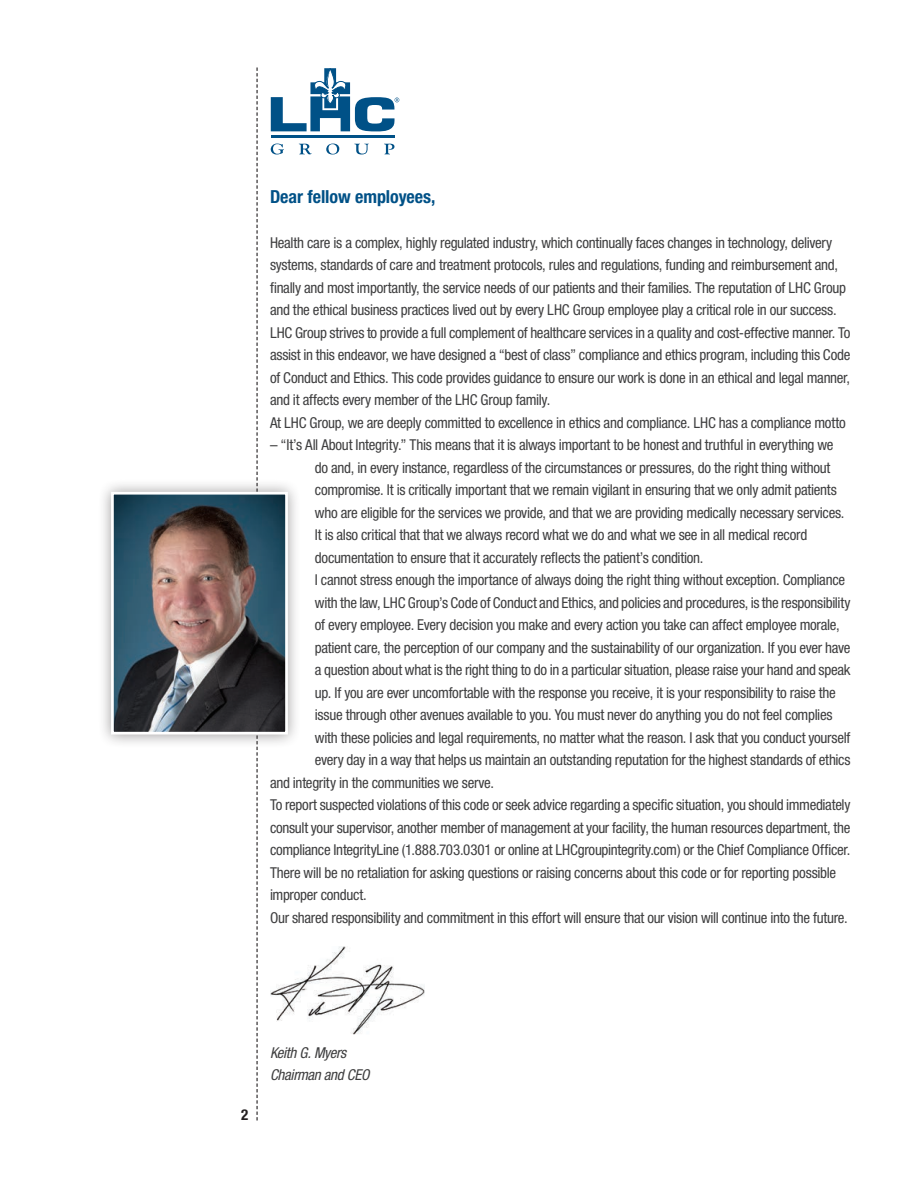
<style>
.page{position:relative;width:918px;height:1188px;background:#fff}
.page>*{position:absolute;margin:0;border:0;box-sizing:border-box;transform-origin:0 0}
.subhead{font:700 condensed 18px "Helvetica Neue";letter-spacing:-.005em;color:#005187}
.body_copy{font:condensed 15px "Helvetica Neue";letter-spacing:-.02em;color:#3e3e3f}
.body_copy-2{font:italic condensed 15px "Helvetica Neue";letter-spacing:-.02em;color:#3e3e3f}
.t1{font:700 condensed 15px "Helvetica Neue";color:#231f20}
</style>
<div class="page">
<img style="left:399px;top:983px;width:26px;height:25px">
<div style="left:97px;top:478px;width:205px;height:270px;background:#231f20;opacity:.45"></div>
<svg style="left:112px;top:67px;width:287px;height:1053px"></svg>
<img style="left:110px;top:491px;width:179px;height:245px">
<p class="subhead" style="left:270px;top:186px;width:167px">Dear fellow employees,</p>
<p class="body_copy" style="left:270px;top:234px;width:564px">Health care is a complex, highly regulated industry, which continually faces changes in technology, delivery</p>
<p class="body_copy" style="left:270px;top:256px;width:570px">systems, standards of care and treatment protocols, rules and regulations, funding and reimbursement and,</p>
<p class="body_copy" style="left:270px;top:279px;width:578px">finally and most importantly, the service needs of our patients and their families. The reputation of LHC Group</p>
<p class="body_copy" style="left:270px;top:301px;width:568px">and the ethical business practices lived out by every LHC Group employee play a critical role in our success.</p>
<p class="body_copy" style="left:270px;top:324px;width:582px">LHC Group strives to provide a full complement of healthcare services in a quality and cost-effective manner. To</p>
<p class="body_copy" style="left:270px;top:346px;width:582px">assist in this endeavor, we have designed a “best of class” compliance and ethics program, including this Code</p>
<p class="body_copy" style="left:270px;top:369px;width:582px">of Conduct and Ethics. This code provides guidance to ensure our work is done in an ethical and legal manner,</p>
<p class="body_copy" style="left:270px;top:391px;width:282px">and it affects every member of the LHC Group family.</p>
<p class="body_copy" style="left:270px;top:414px;width:577px">At LHC Group, we are deeply committed to excellence in ethics and compliance. LHC has a compliance motto</p>
<p class="body_copy" style="left:270px;top:436px;width:565px">– “It’s All About Integrity.” This means that it is always important to be honest and truthful in everything we</p>
<p class="body_copy" style="left:315px;top:459px;width:517px">do and, in every instance, regardless of the circumstances or pressures, do the right thing without</p>
<p class="body_copy" style="left:315px;top:481px;width:523px">compromise. It is critically important that we remain vigilant in ensuring that we only admit patients</p>
<p class="body_copy" style="left:315px;top:504px;width:531px">who are eligible for the services we provide, and that we are providing medically necessary services.</p>
<p class="body_copy" style="left:315px;top:526px;width:494px">It is also critical that that we always record what we do and what we see in all medical record</p>
<p class="body_copy" style="left:315px;top:549px;width:390px">documentation to ensure that it accurately reflects the patient’s condition.</p>
<p class="body_copy" style="left:315px;top:571px;width:532px">I cannot stress enough the importance of always doing the right thing without exception. Compliance</p>
<p class="body_copy" style="left:315px;top:594px;width:537px">with the law, LHC Group’s Code of Conduct and Ethics, and policies and procedures, is the responsibility</p>
<p class="body_copy" style="left:315px;top:616px;width:526px">of every employee. Every decision you make and every action you take can affect employee morale,</p>
<p class="body_copy" style="left:315px;top:639px;width:537px">patient care, the perception of our company and the sustainability of our organization. If you ever have</p>
<p class="body_copy" style="left:315px;top:661px;width:537px">a question about what is the right thing to do in a particular situation, please raise your hand and speak</p>
<p class="body_copy" style="left:315px;top:684px;width:522px">up. If you are ever uncomfortable with the response you receive, it is your responsibility to raise the</p>
<p class="body_copy" style="left:315px;top:706px;width:519px">issue through other avenues available to you. You must never do anything you do not feel complies</p>
<p class="body_copy" style="left:315px;top:729px;width:537px">with these policies and legal requirements, no matter what the reason. I ask that you conduct yourself</p>
<p class="body_copy" style="left:315px;top:751px;width:537px">every day in a way that helps us maintain an outstanding reputation for the highest standards of ethics</p>
<p class="body_copy" style="left:270px;top:774px;width:226px">and integrity in the communities we serve.</p>
<p class="body_copy" style="left:270px;top:796px;width:582px">To report suspected violations of this code or seek advice regarding a specific situation, you should immediately</p>
<p class="body_copy" style="left:270px;top:819px;width:582px">consult your supervisor, another member of management at your facility, the human resources department, the</p>
<p class="body_copy" style="left:270px;top:841px;width:582px">compliance IntegrityLine (1.888.703.0301 or online at LHCgroupintegrity.com) or the Chief Compliance Officer.</p>
<p class="body_copy" style="left:270px;top:864px;width:568px">There will be no retaliation for asking questions or raising concerns about this code or for reporting possible</p>
<p class="body_copy" style="left:270px;top:886px;width:98px">improper conduct.</p>
<p class="body_copy" style="left:270px;top:909px;width:579px">Our shared responsibility and commitment in this effort will ensure that our vision will continue into the future.</p>
<p class="t1" style="left:241px;top:1105px;width:9px">2</p>
<p class="body_copy-2" style="left:270px;top:1044px;width:78px">Keith G. Myers</p>
<p class="body_copy-2" style="left:270px;top:1066px;width:101px">Chairman and CEO</p>
</div>
